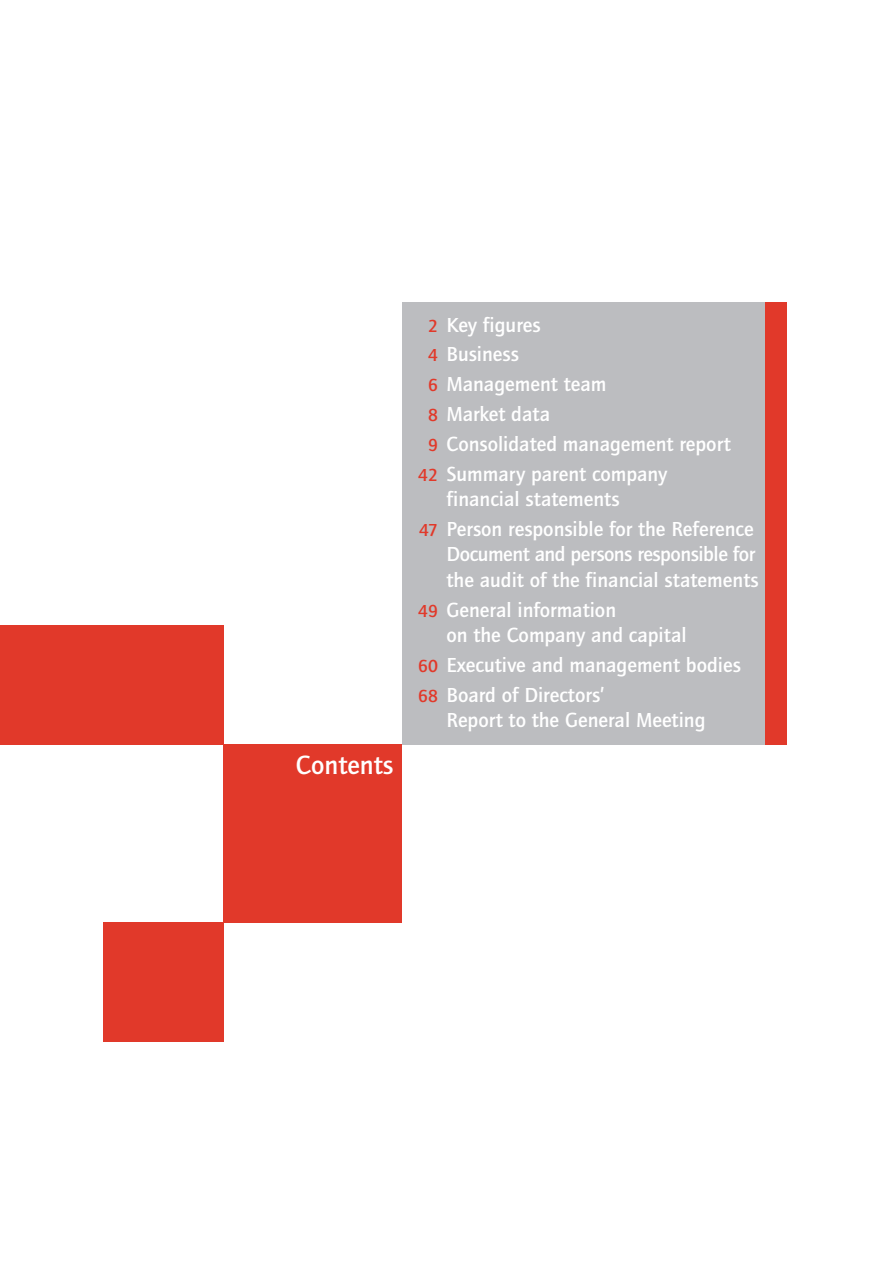
<style>
.page{position:relative;width:893px;height:1263px;background:#fff}
.page>*{position:absolute;margin:0;border:0;box-sizing:border-box;transform-origin:0 0}
.t1{font:700 27px "Quay Itc T";color:#fff}
.t2{font:700 21px/29.7px "Quay Itc T";color:#fff}
.t3{font:700 18px/29.7px "Quay Itc T";color:#e1392a;text-align:center}
</style>
<div class="page">
<div style="left:402px;top:302px;width:363px;height:442px;background:#bcbdc0"></div>
<div style="left:0;top:625px;width:223px;height:119px;background:#e1392a"></div>
<div style="left:223px;top:744px;width:179px;height:179px;background:#e1392a"></div>
<div style="left:765px;top:302px;width:22px;height:442px;background:#e1392a"></div>
<div style="left:103px;top:923px;width:120px;height:119px;background:#e1392a"></div>
<p class="t1" style="left:296px;top:755px;width:99px">Contents</p>
<p class="t3" style="left:418px;top:313px;width:21px">2<br>4<br>6<br>8<br>9<br>42</p>
<p class="t3" style="left:419px;top:517px;width:20px">47</p>
<p class="t3" style="left:418px;top:598px;width:21px">49</p>
<p class="t3" style="left:418px;top:653px;width:21px;text-align:left">60<br>68</p>
<p class="t2" style="left:446px;top:312px;width:286px">Key figures<br>Business<br>Management team<br>Market data<br>Consolidated management report<br>Summary parent company</p>
<p class="t2" style="left:446px;top:486px;width:309px">financial statements<br>Person responsible for the Reference</p>
<p class="t2" style="left:446px;top:544px;width:314px;line-height:25.5px">Document and persons responsible for the audit of the financial statements</p>
<p class="t2" style="left:446px;top:599px;width:242px;line-height:25.5px">General information<br>on the Company and capital</p>
<p class="t2" style="left:446px;top:652px;width:296px">Executive and management bodies<br>Board of Directors’</p>
<p class="t2" style="left:446px;top:707px;width:260px">Report to the General Meeting</p>
</div>
